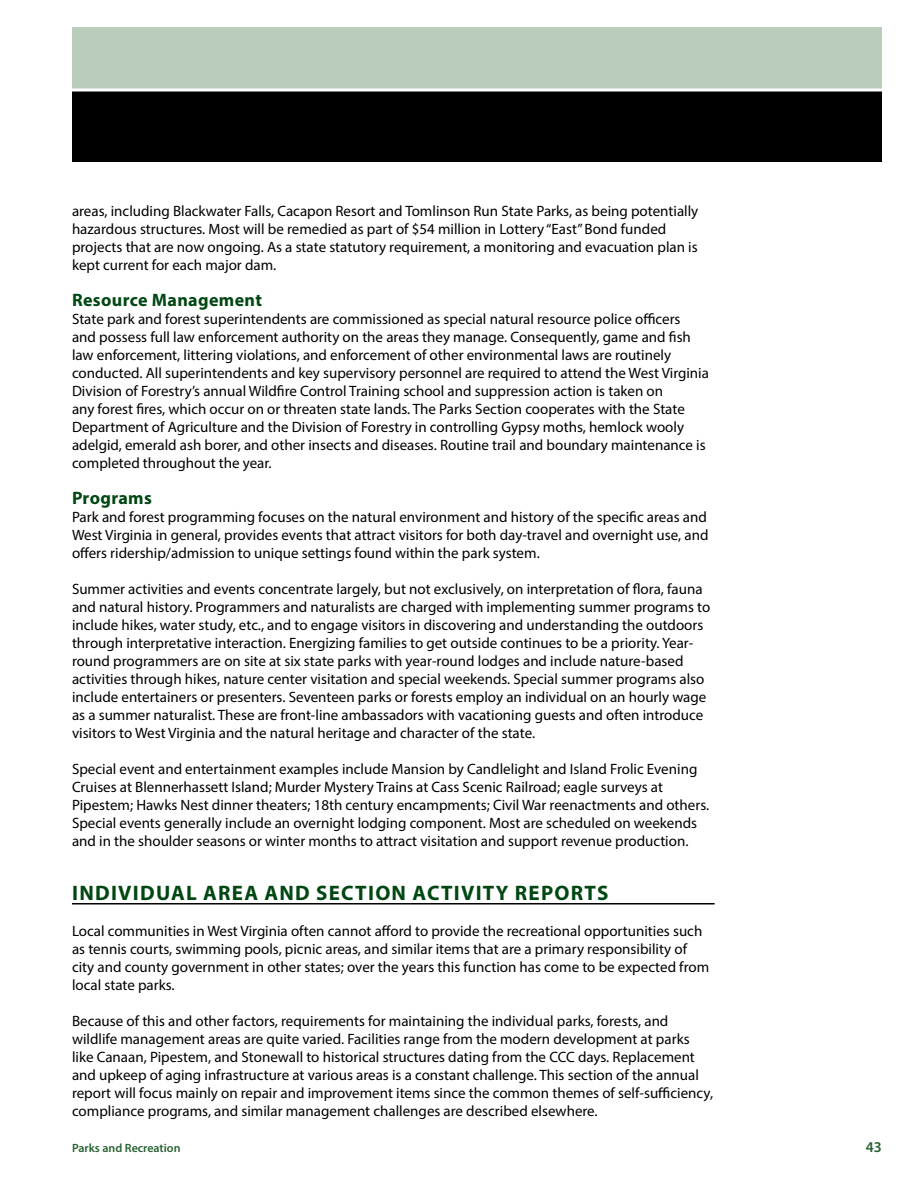
<style>
.page{position:relative;width:918px;height:1188px;background:#fff}
.page>*{position:absolute;margin:0;border:0;box-sizing:border-box;transform-origin:0 0}
.t1{font:700 21px "Myriad Pro";letter-spacing:.06em;color:#004712}
.t2{font:700 18px "Myriad Pro";letter-spacing:.02em;color:#004712}
.t3{font:15px/18px "Myriad Pro";color:#000}
.t4{font:600 15px "Myriad Pro";color:#276232}
.t5{font:600 12px "Myriad Pro";color:#276232}
</style>
<div class="page">
<div style="left:72px;top:90px;width:810px;height:72px;background:#000"></div>
<div style="left:72px;top:27px;width:810px;height:63px;background:#bacdba"></div>
<svg style="left:72px;top:88px;width:810px;height:4px;background:#d6d9d6"></svg>
<hr style="left:72px;top:903px;width:643px;height:1px;background:#000">
<p class="t3" style="left:72px;top:202px;width:628px">areas, including Blackwater Falls, Cacapon Resort and Tomlinson Run State Parks, as being potentially hazardous structures. Most will be remedied as part of $54 million in Lottery “East” Bond funded projects that are now ongoing. As a state statutory requirement, a monitoring and evacuation plan is kept current for each major dam.</p>
<p class="t2" style="left:72px;top:288px;width:192px">Resource Management</p>
<p class="t3" style="left:72px;top:310px;width:639px">State park and forest superintendents are commissioned as special natural resource police officers<br>and possess full law enforcement authority on the areas they manage. Consequently, game and fish law enforcement, littering violations, and enforcement of other environmental laws are routinely conducted. All superintendents and key supervisory personnel are required to attend the West Virginia Division of Forestry’s annual Wildfire Control Training school and suppression action is taken on<br>any forest fires, which occur on or threaten state lands. The Parks Section cooperates with the State Department of Agriculture and the Division of Forestry in controlling Gypsy moths, hemlock wooly adelgid, emerald ash borer, and other insects and diseases. Routine trail and boundary maintenance is completed throughout the year.</p>
<p class="t2" style="left:72px;top:486px;width:81px">Programs</p>
<p class="t3" style="left:72px;top:508px;width:638px;text-align:justify">Park and forest programming focuses on the natural environment and history of the specific areas and West Virginia in general, provides events that attract visitors for both day-travel and overnight use, and offers ridership/admission to unique settings found within the park system.</p>
<p class="t3" style="left:72px;top:580px;width:640px">Summer activities and events concentrate largely, but not exclusively, on interpretation of flora, fauna and natural history. Programmers and naturalists are charged with implementing summer programs to include hikes, water study, etc., and to engage visitors in discovering and understanding the outdoors through interpretative interaction. Energizing families to get outside continues to be a priority. Year&shy;round programmers are on site at six state parks with year-round lodges and include nature-based activities through hikes, nature center visitation and special weekends. Special summer programs also include entertainers or presenters. Seventeen parks or forests employ an individual on an hourly wage as a summer naturalist. These are front-line ambassadors with vacationing guests and often introduce visitors to West Virginia and the natural heritage and character of the state.</p>
<p class="t3" style="left:72px;top:760px;width:639px">Special event and entertainment examples include Mansion by Candlelight and Island Frolic Evening Cruises at Blennerhassett Island; Murder Mystery Trains at Cass Scenic Railroad; eagle surveys at Pipestem; Hawks Nest dinner theaters; 18th century encampments; Civil War reenactments and others.<br>Special events generally include an overnight lodging component. Most are scheduled on weekends and in the shoulder seasons or winter months to attract visitation and support revenue production.</p>
<h1 class="t1" style="left:72px;top:879px;width:538px">INDIVIDUAL AREA AND SECTION ACTIVITY REPORTS</h1>
<p class="t3" style="left:72px;top:922px;width:639px">Local communities in West Virginia often cannot afford to provide the recreational opportunities such as tennis courts, swimming pools, picnic areas, and similar items that are a primary responsibility of city and county government in other states; over the years this function has come to be expected from local state parks.</p>
<p class="t3" style="left:72px;top:1012px;width:643px">Because of this and other factors, requirements for maintaining the individual parks, forests, and wildlife management areas are quite varied. Facilities range from the modern development at parks like Canaan, Pipestem, and Stonewall to historical structures dating from the CCC days. Replacement and upkeep of aging infrastructure at various areas is a constant challenge. This section of the annual report will focus mainly on repair and improvement items since the common themes of self-sufficiency, compliance programs, and similar management challenges are described elsewhere.</p>
<p class="t5" style="left:72px;top:1140px;width:110px">Parks and Recreation</p>
<p class="t4" style="left:866px;top:1137px;width:18px">43</p>
</div>
